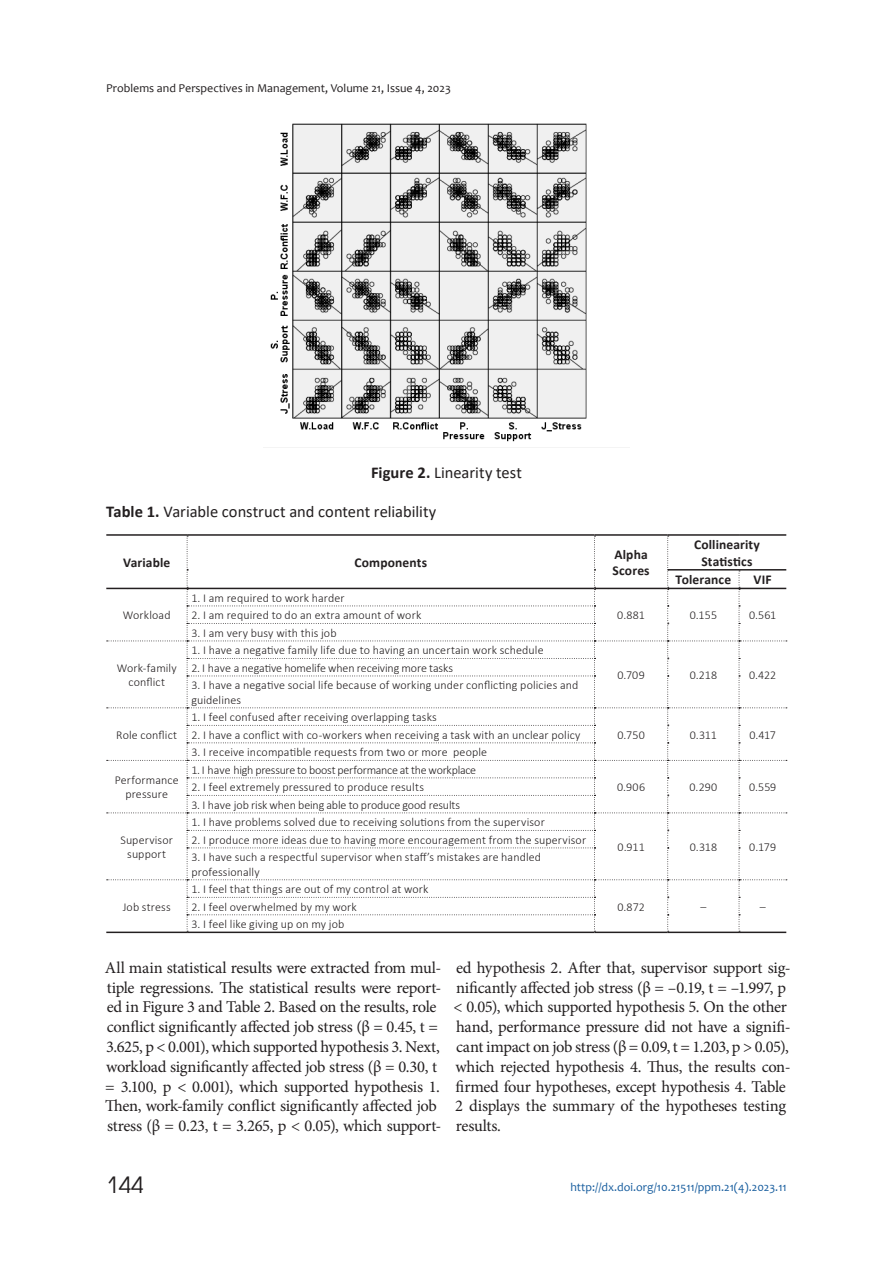
<style>
.page{position:relative;width:893px;height:1263px;background:#fff}
.page>*{position:absolute;margin:0;border:0;box-sizing:border-box;transform-origin:0 0}
.t1{font:22.5px "Avant Garde Gothic C";color:#231f20}
.t2{font:16.5px/19.8px "Minion Pro";letter-spacing:-.015em;color:#231f20}
.t3{font:16.5px "Calibri";color:#231f20}
.t4{font:700 13.5px/16.2px "Calibri";letter-spacing:.01em;color:#231f20}
.t5{font:300 12px/14.4px "Calibri";letter-spacing:.01em;color:#231f20;text-align:center}
.t6{font:300 12px "Calibri";letter-spacing:-.01em;color:#231f20}
.t7{font:12px "Candara";color:#231f20}
.t8{font:300 12px "Calibri";letter-spacing:-.02em;color:#231f20}
.t9{font:12px "Candara";color:#175d9e}
.s1{font-weight:700}
</style>
<div class="page">
<hr style="left:106px;top:534px;width:81px;height:2px;background:#231f20">
<hr style="left:187px;top:534px;width:407px;height:2px;background:#231f20">
<hr style="left:594px;top:534px;width:74px;height:2px;background:#231f20">
<hr style="left:668px;top:534px;width:71px;height:2px;background:#231f20">
<hr style="left:739px;top:534px;width:47px;height:2px;background:#231f20">
<hr style="left:106px;top:588px;width:81px;height:1px;background:#231f20">
<hr style="left:187px;top:931px;width:407px;height:2px;background:#231f20">
<hr style="left:594px;top:931px;width:74px;height:2px;background:#231f20">
<hr style="left:668px;top:931px;width:71px;height:2px;background:#231f20">
<hr style="left:739px;top:931px;width:47px;height:2px;background:#231f20">
<svg style="left:107px;top:536px;width:680px;height:396px"></svg>
<hr style="left:106px;top:931px;width:81px;height:2px;background:#231f20">
<img style="left:263px;top:123px;width:367px;height:325px">
<p class="t7" style="left:106px;top:83px;width:346px">Problems and Perspectives in Management, Volume 21, Issue 4, 2023</p>
<h2 class="t3" style="left:371px;top:466px;width:152px"><span class="s1">Figure 2.</span> Linearity test</h2>
<h2 class="t3" style="left:106px;top:506px;width:332px"><span class="s1">Table 1.</span> Variable construct and content reliability</h2>
<p class="t4" style="left:123px;top:555px;width:49px">Variable</p>
<p class="t4" style="left:354px;top:555px;width:74px">Components</p>
<p class="t4" style="left:613px;top:547px;width:39px">Alpha<br>Scores</p>
<p class="t4" style="left:694px;top:538px;width:67px;text-align:center">Collinearity<br>Statistics</p>
<p class="t4" style="left:676px;top:573px;width:57px">Tolerance</p>
<p class="t4" style="left:754px;top:573px;width:20px">VIF</p>
<p class="t5" style="left:123px;top:609px;width:49px">Workload</p>
<p class="t5" style="left:191px;top:591px;width:155px">1. I am required to work harder</p>
<p class="t5" style="left:191px;top:609px;width:231px">2. I am required to do an extra amount of work</p>
<p class="t5" style="left:617px;top:609px;width:29px">0.881</p>
<p class="t5" style="left:690px;top:609px;width:29px">0.155</p>
<p class="t5" style="left:749px;top:609px;width:29px">0.561</p>
<p class="t5" style="left:191px;top:626px;width:147px">3. I am very busy with this job</p>
<p class="t5" style="left:117px;top:661px;width:62px">Work-family conflict</p>
<p class="t5" style="left:116px;top:727px;width:62px">Role conflict</p>
<p class="t5" style="left:115px;top:774px;width:66px">Performance pressure</p>
<p class="t5" style="left:120px;top:832px;width:54px">Supervisor support</p>
<p class="t5" style="left:123px;top:900px;width:50px">Job stress</p>
<p class="t5" style="left:191px;top:643px;width:354px">1. I have a negative family life due to having an uncertain work schedule</p>
<p class="t6" style="left:191px;top:660px;width:263px">2. I have a negative homelife when receiving more tasks</p>
<p class="t5" style="left:191px;top:678px;width:388px;text-align:left">3. I have a negative social life because of working under conflicting policies and guidelines</p>
<p class="t5" style="left:617px;top:669px;width:29px">0.709</p>
<p class="t5" style="left:690px;top:669px;width:29px">0.218</p>
<p class="t5" style="left:749px;top:669px;width:29px">0.422</p>
<p class="t5" style="left:191px;top:710px;width:247px">1. I feel confused after receiving overlapping tasks</p>
<p class="t5" style="left:191px;top:727px;width:391px">2. I have a conflict with co-workers when receiving a task with an unclear policy</p>
<p class="t5" style="left:617px;top:728px;width:29px">0.750</p>
<p class="t5" style="left:690px;top:728px;width:29px">0.311</p>
<p class="t5" style="left:749px;top:728px;width:28px">0.417</p>
<p class="t5" style="left:191px;top:745px;width:297px">3. I receive incompatible requests from two or more people</p>
<p class="t8" style="left:191px;top:762px;width:286px">1. I have high pressure to boost performance at the workplace</p>
<p class="t5" style="left:191px;top:780px;width:234px">2. I feel extremely pressured to produce results</p>
<p class="t5" style="left:617px;top:781px;width:30px">0.906</p>
<p class="t5" style="left:689px;top:781px;width:29px">0.290</p>
<p class="t5" style="left:749px;top:781px;width:29px">0.559</p>
<p class="t6" style="left:191px;top:797px;width:270px">3. I have job risk when being able to produce good results</p>
<p class="t5" style="left:191px;top:815px;width:355px">1. I have problems solved due to receiving solutions from the supervisor</p>
<p class="t5" style="left:191px;top:832px;width:396px">2. I produce more ideas due to having more encouragement from the supervisor</p>
<p class="t5" style="left:191px;top:850px;width:351px;text-align:left">3. I have such a respectful supervisor when staff’s mistakes are handled professionally</p>
<p class="t5" style="left:618px;top:841px;width:29px">0.911</p>
<p class="t5" style="left:690px;top:841px;width:29px">0.318</p>
<p class="t5" style="left:749px;top:841px;width:28px">0.179</p>
<p class="t5" style="left:191px;top:883px;width:239px">1. I feel that things are out of my control at work</p>
<p class="t5" style="left:191px;top:900px;width:167px">2. I feel overwhelmed by my work</p>
<p class="t5" style="left:617px;top:900px;width:29px">0.872</p>
<p class="t5" style="left:700px;top:900px;width:7px">–</p>
<p class="t5" style="left:760px;top:900px;width:7px">–</p>
<p class="t5" style="left:191px;top:917px;width:155px">3. I feel like giving up on my job</p>
<p class="t2" style="left:105px;top:959px;width:338px">All main statistical results were extracted from mul&shy;tiple regressions. The statistical results were report&shy;ed in Figure 3 and Table 2. Based on the results, role conflict significantly affected job stress (β = 0.45, t = 3.625, p &lt; 0.001), which supported hypothesis 3. Next, workload significantly affected job stress (β = 0.30, t = 3.100, p &lt; 0.001), which supported hypothesis 1.<br>Then, work-family conflict significantly affected job stress (β = 0.23, t = 3.265, p &lt; 0.05), which support-</p>
<p class="t2" style="left:453px;top:959px;width:339px">ed hypothesis 2. After that, supervisor support sig&shy;nificantly affected job stress (β = –0.19, t = –1.997, p &lt; 0.05), which supported hypothesis 5. On the other hand, performance pressure did not have a signifi&shy;cant impact on job stress (β = 0.09, t = 1.203, p &gt; 0.05), which rejected hypothesis 4. Thus, the results con&shy;firmed four hypotheses, except hypothesis 4. Table 2 displays the summary of the hypotheses testing results.</p>
<h1 class="t1" style="left:106px;top:1172px;width:39px">144</h1>
<p class="t9" style="left:570px;top:1182px;width:218px">http://dx.doi.org/10.21511/ppm.21(4).2023.11</p>
</div>
